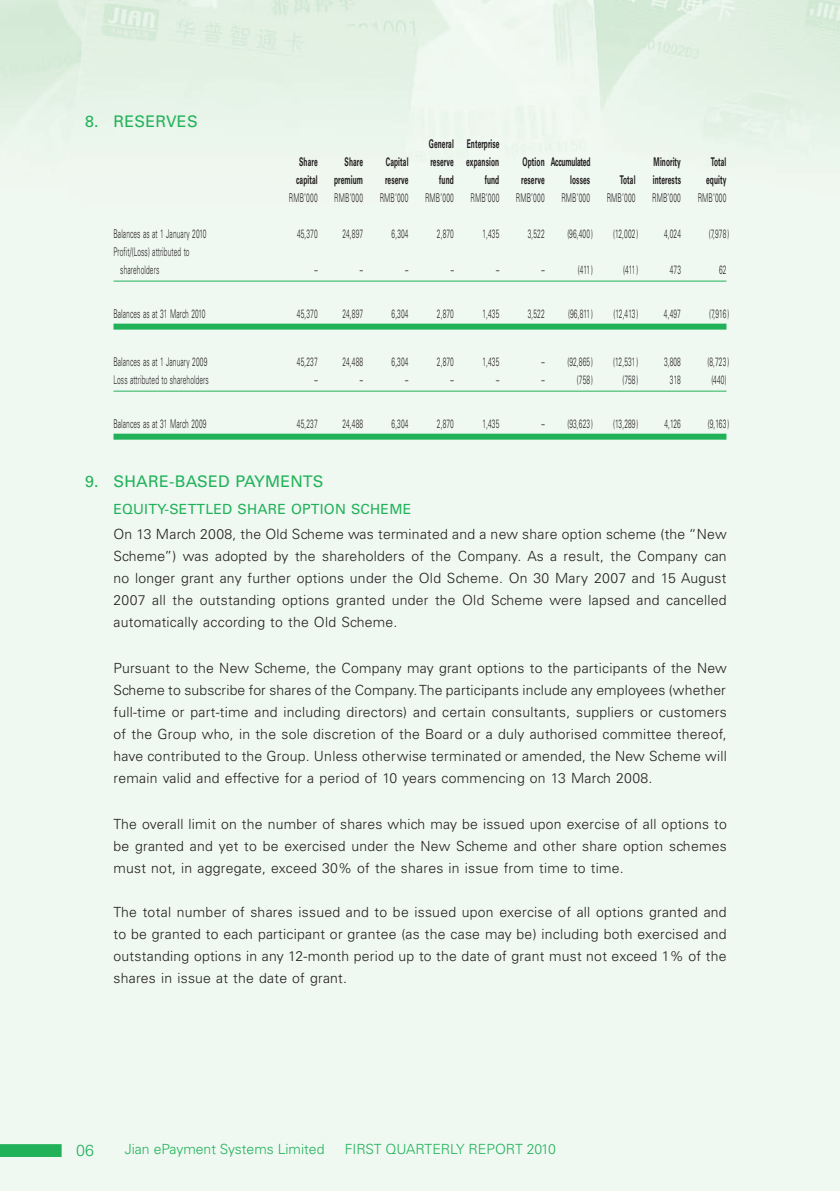
<style>
.page{position:relative;width:840px;height:1191px;background:#fff}
.page>*{position:absolute;margin:0;border:0;box-sizing:border-box;transform-origin:0 0}
.t1{font:16px "Univers LT Std";letter-spacing:.015em;color:#21b259}
.t2{font:300 16px "Univers LT Std";color:#21b259}
.t3{font:300 14px/22px "Univers LT Std";letter-spacing:.015em;color:#231f20;text-align:justify}
.t4{font:300 14px "Univers LT Std";color:#21b259}
.t5{font:14px "Univers LT Std";color:#21b259}
.t6{font:300 12px/18px "Univers LT Std";letter-spacing:.015em;color:#231f20;scale:.55 1}
.t7{font:700 12px "Univers LT Std";letter-spacing:.015em;color:#231f20;scale:.55 1}
.t8{font:700 12px "Univers LT Std";letter-spacing:-.025em;color:#231f20;scale:.55 1}
</style>
<div class="page">
<svg style="left:0;top:1144px;width:62px;height:13px"></svg>
<hr style="left:113px;top:280px;width:613px;height:2px;background:#21b259">
<div style="left:113px;top:324px;width:613px;height:6px;background:#21b259"></div>
<hr style="left:113px;top:390px;width:613px;height:2px;background:#21b259">
<div style="left:113px;top:434px;width:613px;height:6px;background:#21b259"></div>
<p class="t1" style="left:85px;top:112px;width:114px">8. RESERVES</p>
<p class="t7" style="left:428px;top:136px;width:130px">General Enterprise</p>
<p class="t7" style="left:299px;top:154px;width:35px">Share</p>
<p class="t7" style="left:344px;top:154px;width:35px">Share</p>
<p class="t7" style="left:385px;top:154px;width:43px">Capital</p>
<p class="t7" style="left:430px;top:154px;width:127px">reserve expansion</p>
<p class="t8" style="left:522px;top:154px;width:125px">Option Accumulated</p>
<p class="t7" style="left:653px;top:154px;width:51px">Minority</p>
<p class="t7" style="left:710px;top:154px;width:30px">Total</p>
<p class="t7" style="left:296px;top:172px;width:41px">capital</p>
<p class="t7" style="left:334px;top:172px;width:54px">premium</p>
<p class="t7" style="left:385px;top:172px;width:44px">reserve</p>
<p class="t7" style="left:439px;top:172px;width:28px">fund</p>
<p class="t7" style="left:484px;top:172px;width:28px">fund</p>
<p class="t7" style="left:521px;top:172px;width:44px">reserve</p>
<p class="t7" style="left:570px;top:172px;width:38px">losses</p>
<p class="t7" style="left:619px;top:172px;width:30px">Total</p>
<p class="t7" style="left:652px;top:172px;width:53px">interests</p>
<p class="t7" style="left:705px;top:172px;width:39px">equity</p>
<p class="t6" style="left:289px;top:188px;width:54px">RMB’000</p>
<p class="t6" style="left:334px;top:188px;width:54px">RMB’000</p>
<p class="t6" style="left:379px;top:188px;width:54px">RMB’000</p>
<p class="t6" style="left:425px;top:188px;width:54px">RMB’000</p>
<p class="t6" style="left:470px;top:188px;width:54px">RMB’000</p>
<p class="t6" style="left:515px;top:188px;width:54px">RMB’000</p>
<p class="t6" style="left:561px;top:188px;width:54px">RMB’000</p>
<p class="t6" style="left:606px;top:188px;width:54px">RMB’000</p>
<p class="t6" style="left:651px;top:188px;width:54px">RMB’000</p>
<p class="t6" style="left:697px;top:188px;width:54px">RMB’000</p>
<p class="t6" style="left:113px;top:224px;width:170px">Balances as at 1 January 201 0</p>
<p class="t6" style="left:297px;top:224px;width:39px">45,370</p>
<p class="t6" style="left:342px;top:224px;width:39px">24,897</p>
<p class="t6" style="left:391px;top:224px;width:32px">6,304</p>
<p class="t6" style="left:437px;top:224px;width:51px">2,870 1</p>
<p class="t6" style="left:486px;top:224px;width:25px">,435</p>
<p class="t6" style="left:527px;top:224px;width:32px">3,522</p>
<p class="t6" style="left:567px;top:224px;width:48px">(96,400 )</p>
<p class="t6" style="left:612px;top:224px;width:48px">(1 2,002 )</p>
<p class="t6" style="left:663px;top:224px;width:32px">4,024</p>
<p class="t6" style="left:708px;top:224px;width:39px">(7,978 )</p>
<p class="t6" style="left:120px;top:242px;width:128px;text-indent:-7px">Profit/(Loss) attributed to shareholders</p>
<p class="t6" style="left:314px;top:260px;width:7px">–</p>
<p class="t6" style="left:359px;top:260px;width:7px">–</p>
<p class="t6" style="left:405px;top:260px;width:7px">–</p>
<p class="t6" style="left:450px;top:260px;width:7px">–</p>
<p class="t6" style="left:496px;top:260px;width:7px">–</p>
<p class="t6" style="left:541px;top:260px;width:7px">–</p>
<p class="t6" style="left:577px;top:260px;width:29px">(411 )</p>
<p class="t6" style="left:622px;top:260px;width:29px">(411 )</p>
<p class="t6" style="left:669px;top:260px;width:22px">473</p>
<p class="t6" style="left:718px;top:260px;width:15px">62</p>
<p class="t6" style="left:113px;top:304px;width:168px">Balances as at 31 March 201 0</p>
<p class="t6" style="left:297px;top:304px;width:39px">45,370</p>
<p class="t6" style="left:342px;top:304px;width:39px">24,897</p>
<p class="t6" style="left:391px;top:304px;width:32px">6,304</p>
<p class="t6" style="left:436px;top:304px;width:51px">2,870 1</p>
<p class="t6" style="left:486px;top:304px;width:25px">,435</p>
<p class="t6" style="left:527px;top:304px;width:32px">3,522</p>
<p class="t6" style="left:568px;top:304px;width:46px">(96,811 )</p>
<p class="t6" style="left:613px;top:304px;width:47px">(1 2,41 3 )</p>
<p class="t6" style="left:663px;top:304px;width:32px">4,497</p>
<p class="t6" style="left:708px;top:304px;width:38px">(7,91 6 )</p>
<p class="t6" style="left:113px;top:352px;width:172px">Balances as at 1 January 2009</p>
<p class="t6" style="left:297px;top:352px;width:39px">45,237</p>
<p class="t6" style="left:342px;top:352px;width:39px">24,488</p>
<p class="t6" style="left:391px;top:352px;width:32px">6,304</p>
<p class="t6" style="left:436px;top:352px;width:51px">2,870 1</p>
<p class="t6" style="left:486px;top:352px;width:25px">,435</p>
<p class="t6" style="left:541px;top:352px;width:95px">– (92,865 )</p>
<p class="t6" style="left:613px;top:352px;width:47px">(1 2,531 )</p>
<p class="t6" style="left:663px;top:352px;width:32px">3,808</p>
<p class="t6" style="left:707px;top:352px;width:41px">(8,723 )</p>
<p class="t6" style="left:113px;top:370px;width:175px">Loss attributed to shareholders</p>
<p class="t6" style="left:314px;top:370px;width:7px">–</p>
<p class="t6" style="left:359px;top:370px;width:7px">–</p>
<p class="t6" style="left:405px;top:370px;width:7px">–</p>
<p class="t6" style="left:450px;top:370px;width:7px">–</p>
<p class="t6" style="left:495px;top:370px;width:7px">–</p>
<p class="t6" style="left:541px;top:370px;width:7px">–</p>
<p class="t6" style="left:576px;top:370px;width:31px">(758 )</p>
<p class="t6" style="left:622px;top:370px;width:31px">(758 )</p>
<p class="t6" style="left:669px;top:370px;width:22px">318</p>
<p class="t6" style="left:711px;top:370px;width:29px">(440)</p>
<p class="t6" style="left:113px;top:414px;width:170px">Balances as at 31 March 2009</p>
<p class="t6" style="left:297px;top:414px;width:39px">45,237</p>
<p class="t6" style="left:342px;top:414px;width:39px">24,488</p>
<p class="t6" style="left:391px;top:414px;width:32px">6,304</p>
<p class="t6" style="left:436px;top:414px;width:51px">2,870 1</p>
<p class="t6" style="left:486px;top:414px;width:25px">,435</p>
<p class="t6" style="left:541px;top:414px;width:95px">– (93,623 )</p>
<p class="t6" style="left:613px;top:414px;width:47px">(1 3,289 )</p>
<p class="t6" style="left:664px;top:414px;width:32px">4,1 26</p>
<p class="t6" style="left:707px;top:414px;width:41px">(9,1 63 )</p>
<p class="t1" style="left:85px;top:471px;width:51px">9. SHARE</p>
<p class="t1" style="left:169px;top:471px;width:18px">-BASED</p>
<p class="t1" style="left:235px;top:471px;width:42px">PAYMENTS</p>
<p class="t5" style="left:113px;top:501px;width:66px">EQUITY-SETTLED</p>
<p class="t5" style="left:237px;top:501px;width:11px">SHARE</p>
<p class="t5" style="left:291px;top:501px;width:10px">OPTION</p>
<p class="t5" style="left:351px;top:501px;width:11px">SCHEME</p>
<p class="t3" style="left:113px;top:523px;width:614px">On 1 3 March 2008, the Old Scheme was terminated and a new share option scheme (the “New Scheme”) was adopted by the shareholders of the Company. As a result, the Company can no longer grant any further options under the Old Scheme. On 30 Mary 2007 and 1 5 August 2007 all the outstanding options granted under the Old Scheme were lapsed and cancelled automatically according to the Old Scheme.</p>
<p class="t3" style="left:113px;top:657px;width:614px">Pursuant to the New Scheme, the Company may grant options to the participants of the New Scheme to subscribe for shares of the Company. The participants include any employees (whether full-time or part-time and including directors) and certain consultants, suppliers or customers of the Group who, in the sole discretion of the Board or a duly authorised committee thereof, have contributed to the Group. Unless otherwise terminated or amended, the New Scheme will remain valid and effective for a period of 1 0 years commencing on 1 3 March 2008.</p>
<p class="t3" style="left:113px;top:813px;width:614px">The overall limit on the number of shares which may be issued upon exercise of all options to be granted and yet to be exercised under the New Scheme and other share option schemes must not, in aggregate, exceed 30% of the shares in issue from time to time.</p>
<p class="t3" style="left:113px;top:901px;width:614px">The total number of shares issued and to be issued upon exercise of all options granted and to be granted to each participant or grantee (as the case may be) including both exercised and outstanding options in any 1 2-month period up to the date of grant must not exceed 1 % of the shares in issue at the date of grant.</p>
<p class="t2" style="left:76px;top:1140px;width:10px">0</p>
<p class="t4" style="left:125px;top:1141px;width:201px">Jian ePayment Systems Limited</p>
<p class="t4" style="left:344px;top:1141px;width:212px">FIRST QUARTERLY Re port 201 0</p>
</div>
